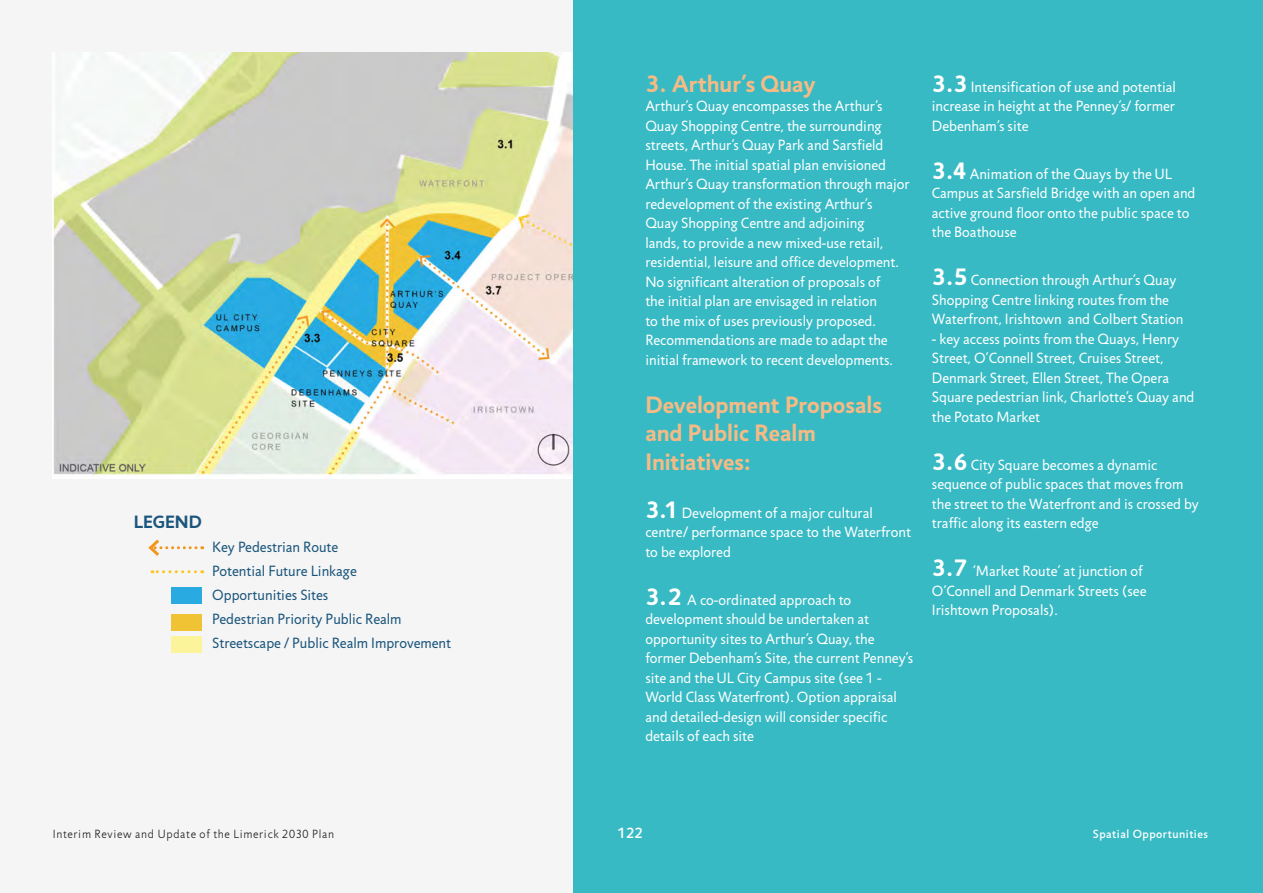
<style>
.page{position:relative;width:1263px;height:893px;background:#fff}
.page>*{position:absolute;margin:0;border:0;box-sizing:border-box;transform-origin:0 0}
.t1{font:700 24px/28.5px "Jigsaw";color:#f7ba85}
.t2{font:700 18px "Jigsaw";color:#1b567c}
.t3{font:15px/19.5px "Jigsaw";color:#fff}
.t4{font:15px "Jigsaw";color:#1b567c}
.t5{font:500 15px "Jigsaw";color:#fff}
.t6{font:300 12px "Jigsaw";letter-spacing:.06em;color:#231f20}
.t7{font:500 12px "Jigsaw";letter-spacing:.04em;color:#fff}
.s1{font-weight:700;font-size:24px}
</style>
<div class="page">
<div style="left:564px;top:0;width:699px;height:892px;background:#37bac4"></div>
<div style="left:0;top:0;width:573px;height:892px;background:#f5f5f5"></div>
<img style="left:53px;top:53px;width:520px;height:422px">
<svg style="left:148px;top:539px;width:48px;height:17px"></svg>
<svg style="left:152px;top:570px;width:43px;height:3px"></svg>
<div style="left:172px;top:587px;width:30px;height:17px;background:#29aae1"></div>
<div style="left:172px;top:614px;width:30px;height:16px;background:#f0c334"></div>
<div style="left:172px;top:636px;width:30px;height:16px;background:#fbf49a"></div>
<p class="t2" style="left:134px;top:510px;width:69px">LEGEND</p>
<p class="t4" style="left:212px;top:539px;width:127px">Key Pedestrian Route</p>
<p class="t4" style="left:212px;top:563px;width:146px">Potential Future Linkage</p>
<p class="t4" style="left:212px;top:587px;width:118px">Opportunities Sites</p>
<p class="t4" style="left:212px;top:611px;width:191px">Pedestrian Priority Public Realm</p>
<p class="t4" style="left:212px;top:635px;width:240px">Streetscape / Public Realm Improvement</p>
<p class="t1" style="left:645px;top:70px;width:171px">3. Arthur’s Quay</p>
<p class="t3" style="left:645px;top:97px;width:266px">Arthur’s Quay encompasses the Arthur’s Quay Shopping Centre, the surrounding streets, Arthur’s Quay Park and Sarsfield House. The initial spatial plan envisioned Arthur’s Quay transformation through major redevelopment of the existing Arthur’s<br>Quay Shopping Centre and adjoining<br>lands, to provide a new mixed-use retail, residential, leisure and office development.<br>No significant alteration of proposals of<br>the initial plan are envisaged in relation<br>to the mix of uses previously proposed.<br>Recommendations are made to adapt the initial framework to recent developments.</p>
<p class="t1" style="left:645px;top:391px;width:238px">Development Proposals and Public Realm<br>Initiatives:</p>
<p class="t3" style="left:645px;top:503px;width:267px"><span class="s1">3.1</span> Development of a major cultural centre/ performance space to the Waterfront to be explored</p>
<p class="t3" style="left:645px;top:590px;width:269px"><span class="s1">3.2</span> A co-ordinated approach to development should be undertaken at opportunity sites to Arthur’s Quay, the former Debenham’s Site, the current Penney’s site and the UL City Campus site (see 1 - World Class Waterfront). Option appraisal and detailed-design will consider specific details of each site</p>
<p class="t3" style="left:932px;top:77px;width:245px"><span class="s1">3.3</span> Intensification of use and potential increase in height at the Penney’s/ former</p>
<p class="t3" style="left:932px;top:116px;width:98px">Debenham’s site</p>
<p class="t3" style="left:932px;top:164px;width:265px"><span class="s1">3.4</span> Animation of the Quays by the UL Campus at Sarsfield Bridge with an open and active ground floor onto the public space to the Boathouse</p>
<p class="t3" style="left:932px;top:271px;width:253px"><span class="s1">3.5</span> Connection through Arthur’s Quay<br>Shopping Centre linking routes from the<br>Waterfront, Irishtown and Colbert Station</p>
<p class="t3" style="left:932px;top:329px;width:264px">- key access points from the Quays, Henry Street, O’Connell Street, Cruises Street, Denmark Street, Ellen Street, The Opera Square pedestrian link, Charlotte’s Quay and the Potato Market</p>
<p class="t3" style="left:932px;top:455px;width:268px"><span class="s1">3.6</span> City Square becomes a dynamic sequence of public spaces that moves from the street to the Waterfront and is crossed by traffic along its eastern edge</p>
<p class="t3" style="left:932px;top:562px;width:216px"><span class="s1">3.7</span> ‘Market Route’ at junction of<br>O’Connell and Denmark Streets (see<br>Irishtown Proposals).</p>
<p class="t6" style="left:53px;top:827px;width:283px">Interim Review and Update of the Limerick 2030 Plan</p>
<p class="t5" style="left:617px;top:824px;width:27px">122</p>
<p class="t7" style="left:1093px;top:826px;width:116px">Spatial Opportunities</p>
</div>
